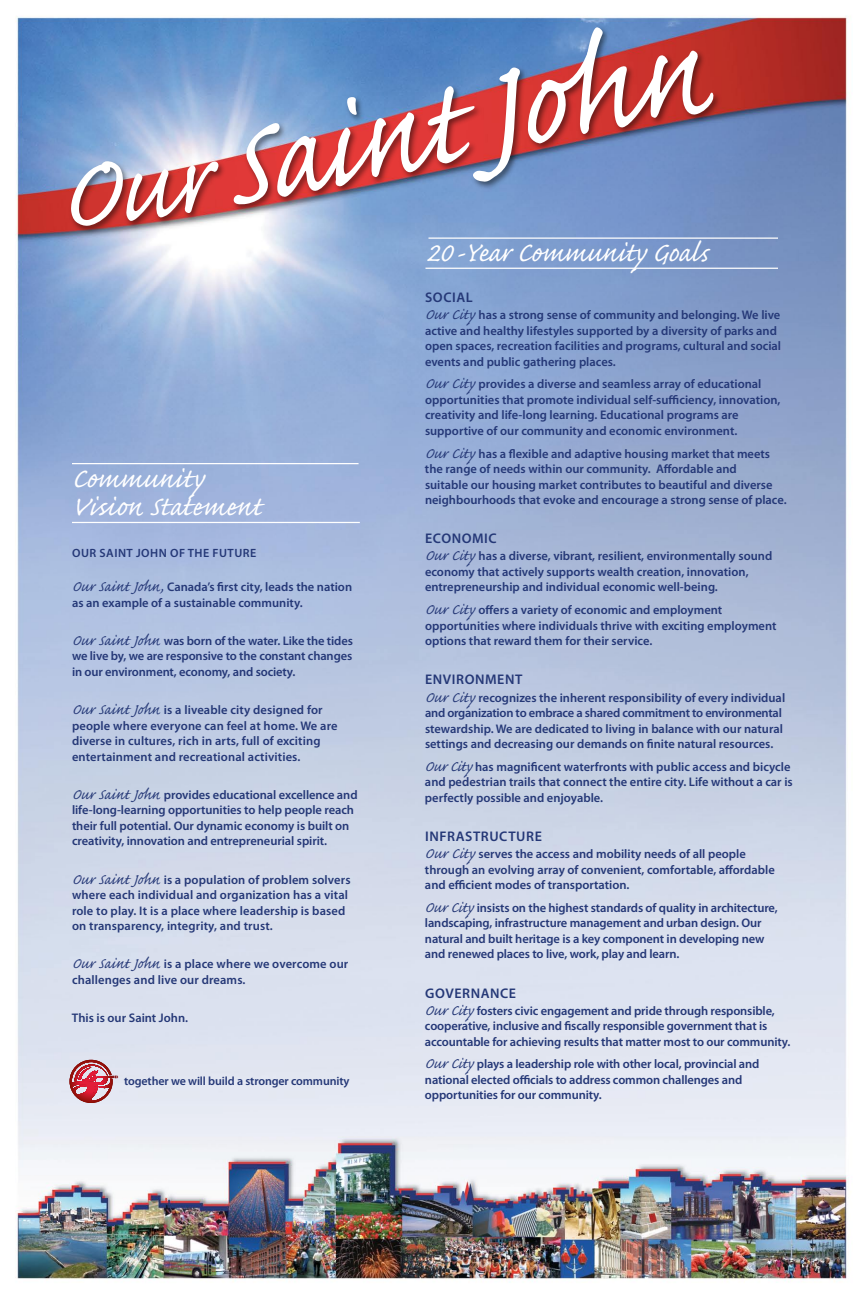
<style>
.page{position:relative;width:864px;height:1296px;background:#fff}
.page>*{position:absolute;margin:0;border:0;box-sizing:border-box;transform-origin:0 0}
.t1{font:155px "Caflisch Script Pro";color:#fff}
.t2{font:35px/28px "Caflisch Script Pro";letter-spacing:-.005em;color:#fff}
.t3{font:600 14px "Myriad Pro";letter-spacing:.04em;color:#253877}
.t4{font:600 12.5px/15.5px "Myriad Pro";color:#253877}
.t5{font:600 12px "Myriad Pro";letter-spacing:-.01em;color:#253877}
.t6{font:600 12px "Myriad Pro";letter-spacing:.04em;color:#253877}
.s1{font-size:165px}
.s2{font-family:"Caflisch Script Pro";font-weight:400;font-size:19px}
</style>
<div class="page">
<img style="left:16px;top:16px;width:833px;height:1267px">
<hr style="left:426px;top:268px;width:352px;height:1px;background:#fff">
<hr style="left:428px;top:238px;width:350px;height:1px;background:#fff">
<hr style="left:72px;top:522px;width:288px;height:1px;background:#fff">
<hr style="left:72px;top:463px;width:287px;height:1px;background:#fff">
<svg style="left:70px;top:1060px;width:48px;height:43px"></svg>
<svg style="left:72px;top:1063px;width:38px;height:37px"></svg>
<svg style="left:73px;top:1063px;width:36px;height:37px"></svg>
<svg style="left:73px;top:1064px;width:36px;height:35px"></svg>
<svg style="left:74px;top:1064px;width:34px;height:35px"></svg>
<svg style="left:74px;top:1065px;width:34px;height:33px"></svg>
<svg style="left:75px;top:1065px;width:32px;height:33px"></svg>
<svg style="left:75px;top:1065px;width:32px;height:32px"></svg>
<svg style="left:75px;top:1066px;width:31px;height:31px"></svg>
<svg style="left:76px;top:1066px;width:30px;height:30px"></svg>
<svg style="left:76px;top:1067px;width:30px;height:29px"></svg>
<svg style="left:77px;top:1067px;width:28px;height:29px"></svg>
<svg style="left:77px;top:1068px;width:28px;height:27px"></svg>
<svg style="left:78px;top:1068px;width:26px;height:27px"></svg>
<svg style="left:78px;top:1069px;width:26px;height:25px"></svg>
<svg style="left:79px;top:1069px;width:24px;height:25px"></svg>
<svg style="left:79px;top:1069px;width:24px;height:24px"></svg>
<svg style="left:79px;top:1070px;width:23px;height:23px"></svg>
<svg style="left:80px;top:1070px;width:22px;height:22px"></svg>
<div style="left:85px;top:1076px;width:12px;height:11px;background:#e21d38;border-radius:50%"></div>
<div style="left:67px;top:24px;width:656px;height:211px;background:#000;opacity:.5"></div>
<svg style="left:67px;top:122px;width:287px;height:105px;background:#b17784"></svg>
<svg style="left:561px;top:17px;width:155px;height:119px;background:#954856"></svg>
<h1 class="t1" style="left:304px;top:72px;width:254px;rotate:-12deg">int<span class="s1">Jo</span></h1>
<h2 class="t2" style="left:72px;top:468px;width:191px">Community<br>Vision Statement</h2>
<p class="t6" style="left:72px;top:545px;width:186px">Our Saint John of the Future</p>
<p class="t4" style="left:72px;top:579px;width:282px"><span class="s2">Our Saint John,</span> Canada’s first city, leads the nation as an example of a sustainable community.</p>
<p class="t4" style="left:72px;top:633px;width:282px;text-align:justify"><span class="s2">Our Saint John</span> was born of the water. Like the tides we live by, we are responsive to the constant changes in our environment, economy, and society.</p>
<p class="t4" style="left:72px;top:702px;width:267px"><span class="s2">Our Saint John</span> is a liveable city designed for people where everyone can feel at home. We are diverse in cultures, rich in arts, full of exciting entertainment and recreational activities.</p>
<p class="t4" style="left:72px;top:787px;width:287px"><span class="s2">Our Saint John</span> provides educational excellence and life-long-learning opportunities to help people reach their full potential. Our dynamic economy is built on creativity, innovation and entrepreneurial spirit.</p>
<p class="t4" style="left:72px;top:871px;width:280px"><span class="s2">Our Saint John</span> is a population of problem solvers where each individual and organization has a vital role to play. It is a place where leadership is based on transparency, integrity, and trust.</p>
<p class="t4" style="left:72px;top:956px;width:278px"><span class="s2">Our Saint John</span> is a place where we overcome our challenges and live our dreams.</p>
<p class="t4" style="left:72px;top:1010px;width:118px">This is our Saint John.</p>
<p class="t5" style="left:124px;top:1073px;width:227px">together we will build a stronger community</p>
<h2 class="t2" style="left:426px;top:243px;width:285px">20 -Year Community Goals</h2>
<p class="t3" style="left:425px;top:288px;width:46px">Social</p>
<p class="t4" style="left:425px;top:307px;width:358px"><span class="s2">Our City</span> has a strong sense of community and belonging. We live active and healthy lifestyles supported by a diversity of parks and open spaces, recreation facilities and programs, cultural and social events and public gathering places.</p>
<p class="t4" style="left:425px;top:376px;width:357px"><span class="s2">Our City</span> provides a diverse and seamless array of educational opportunities that promote individual self-sufficiency, innovation, creativity and life-long learning. Educational programs are supportive of our community and economic environment.</p>
<p class="t4" style="left:425px;top:445px;width:363px"><span class="s2">Our City</span> has a flexible and adaptive housing market that meets the range of needs within our community. Affordable and<br>suitable our housing market contributes to beautiful and diverse neighbourhoods that evoke and encourage a strong sense of place.</p>
<p class="t3" style="left:425px;top:530px;width:10px">Eco</p>
<p class="t3" style="left:452px;top:530px;width:45px">nomic</p>
<p class="t4" style="left:425px;top:548px;width:349px"><span class="s2">Our City</span> has a diverse, vibrant, resilient, environmentally sound economy that actively supports wealth creation, innovation, entrepreneurship and individual economic well-being.</p>
<p class="t4" style="left:425px;top:602px;width:353px"><span class="s2">Our City</span> offers a variety of economic and employment opportunities where individuals thrive with exciting employment options that reward them for their service.</p>
<p class="t3" style="left:425px;top:671px;width:99px">Environment</p>
<p class="t4" style="left:425px;top:689px;width:362px"><span class="s2">Our City</span> recognizes the inherent responsibility of every individual and organization to embrace a shared commitment to environmental stewardship. We are dedicated to living in balance with our natural settings and decreasing our demands on finite natural resources.</p>
<p class="t4" style="left:425px;top:758px;width:369px"><span class="s2">Our City</span> has magnificent waterfronts with public access and bicycle and pedestrian trails that connect the entire city. Life without a car is perfectly possible and enjoyable.</p>
<p class="t3" style="left:425px;top:827px;width:118px">Infrastructure</p>
<p class="t4" style="left:425px;top:846px;width:351px"><span class="s2">Our City</span> serves the access and mobility needs of all people through an evolving array of convenient, comfortable, affordable and efficient modes of transportation.</p>
<p class="t4" style="left:425px;top:900px;width:354px"><span class="s2">Our City</span> insists on the highest standards of quality in architecture, landscaping, infrastructure management and urban design. Our natural and built heritage is a key component in developing new and renewed places to live, work, play and learn.</p>
<p class="t3" style="left:425px;top:984px;width:93px">Governance</p>
<p class="t4" style="left:425px;top:1002px;width:367px"><span class="s2">Our City</span> fosters civic engagement and pride through responsible, cooperative, inclusive and fiscally responsible government that is accountable for achieving results that matter most to our community.</p>
<p class="t4" style="left:425px;top:1056px;width:336px"><span class="s2">Our City</span> plays a leadership role with other local, provincial and national elected officials to address common challenges and opportunities for our community.</p>
</div>
